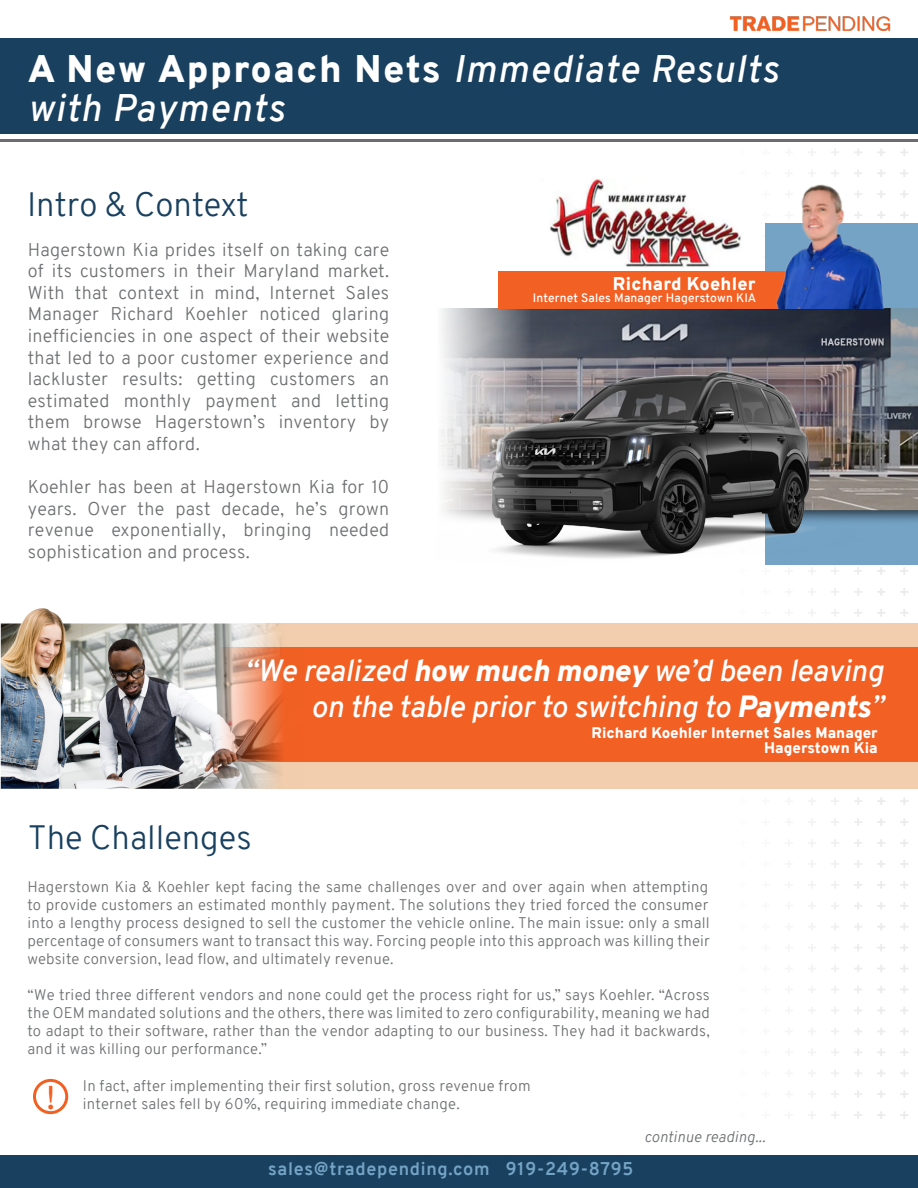
<style>
.page{position:relative;width:918px;height:1188px;background:#fff}
.page>*{position:absolute;margin:0;border:0;box-sizing:border-box;transform-origin:0 0}
.t1{font:900 37.5px "Overpass";letter-spacing:.04em;color:#fff}
.t2{font:italic 600 37.5px "Overpass";letter-spacing:.04em;color:#fff}
.t3{font:300 33px "Overpass";color:#19405e}
.t4{font:600 31.5px "Overpass";color:#f26021}
.t5{font:italic 600 30px "Overpass";color:#fff}
.t6{font:300 18px/21.6px "Overpass";letter-spacing:.015em;color:#6d6f71;text-align:justify}
.t7{font:700 18px "Overpass";letter-spacing:.04em;color:#74a3c5}
.t8{font:900 18px "Overpass";letter-spacing:.015em;color:#fff}
.t9{font:300 15px/18px "Overpass";letter-spacing:.015em;color:#6d6f71;text-align:justify}
.t10{font:900 15px "Overpass";color:#fff}
.t11{font:italic 300 15px "Overpass";letter-spacing:.015em;color:#6d6f71}
.t12{font:600 12px "Overpass";letter-spacing:.015em;color:#fff}
.s1{font-weight:600;font-style:italic}
.s2{font-weight:900}
</style>
<div class="page">
<svg style="left:900px;top:1090px;width:8px;height:8px"></svg>
<svg style="left:900px;top:1069px;width:8px;height:8px"></svg>
<svg style="left:900px;top:1111px;width:8px;height:8px"></svg>
<svg style="left:900px;top:1028px;width:8px;height:7px"></svg>
<svg style="left:900px;top:1007px;width:8px;height:7px"></svg>
<svg style="left:900px;top:1048px;width:8px;height:8px"></svg>
<svg style="left:900px;top:965px;width:8px;height:7px"></svg>
<svg style="left:900px;top:944px;width:8px;height:7px"></svg>
<svg style="left:900px;top:986px;width:8px;height:7px"></svg>
<svg style="left:900px;top:902px;width:8px;height:8px"></svg>
<svg style="left:900px;top:881px;width:8px;height:8px"></svg>
<svg style="left:900px;top:923px;width:8px;height:8px"></svg>
<svg style="left:900px;top:839px;width:8px;height:8px"></svg>
<svg style="left:900px;top:818px;width:8px;height:8px"></svg>
<svg style="left:900px;top:860px;width:8px;height:8px"></svg>
<svg style="left:900px;top:797px;width:8px;height:8px"></svg>
<svg style="left:900px;top:588px;width:8px;height:8px"></svg>
<svg style="left:900px;top:569px;width:8px;height:6px"></svg>
<svg style="left:900px;top:609px;width:8px;height:8px"></svg>
<svg style="left:900px;top:211px;width:8px;height:8px"></svg>
<svg style="left:900px;top:190px;width:8px;height:8px"></svg>
<svg style="left:900px;top:149px;width:8px;height:7px"></svg>
<svg style="left:900px;top:169px;width:8px;height:8px"></svg>
<div style="left:238px;top:624px;width:680px;height:165px;background:#f3ceae"></div>
<div style="left:107px;top:647px;width:811px;height:115px;background:#f26023"></div>
<img style="left:1px;top:608px;width:303px;height:181px">
<div style="left:766px;top:223px;width:152px;height:342px;background:#74a3c5"></div>
<img style="left:496px;top:309px;width:422px;height:260px">
<svg style="left:441px;top:272px;width:97px;height:258px"></svg>
<div style="left:0;top:38px;width:918px;height:96px;background:#19405e"></div>
<img style="left:729px;top:16px;width:162px;height:15px">
<hr style="left:0;top:139px;width:918px;height:3px;background:#6c6d70">
<div style="left:0;top:1156px;width:918px;height:32px;background:#19405e"></div>
<div style="left:499px;top:271px;width:355px;height:38px;background:#f26023"></div>
<img style="left:776px;top:184px;width:115px;height:125px">
<img style="left:550px;top:179px;width:191px;height:88px">
<div style="left:33px;top:1079px;width:35px;height:35px;border:3px solid #f26021;border-radius:50%"></div>
<p class="t1" style="left:28px;top:42px;width:752px">A New Approach Nets <span class="s1">Immediate Results</span></p>
<p class="t2" style="left:28px;top:81px;width:258px">with Payments</p>
<p class="t3" style="left:27px;top:181px;width:223px">Intro &amp; Context</p>
<p class="t6" style="left:28px;top:239px;width:363px">Hagerstown Kia prides itself on taking care of its customers in their Maryland market.<br>With that context in mind, Internet Sales Manager Richard Koehler noticed glaring inefficiencies in one aspect of their website that led to a poor customer experience and lackluster results: getting customers an estimated monthly payment and letting them browse Hagerstown’s inventory by what they can afford.</p>
<p class="t6" style="left:28px;top:476px;width:363px">Koehler has been at Hagerstown Kia for 10 years. Over the past decade, he’s grown revenue exponentially, bringing needed sophistication and process.</p>
<p class="t8" style="left:613px;top:271px;width:144px">Richard Koehler</p>
<p class="t12" style="left:533px;top:290px;width:225px">Internet Sales Manager Hagerstown KIA</p>
<p class="t5" style="left:245px;top:650px;width:640px">“We realized <span class="s2">how much money</span> we’d been leaving</p>
<p class="t5" style="left:311px;top:686px;width:574px">on the table prior to switching to <span class="s2">Payments</span>”</p>
<p class="t10" style="left:592px;top:722px;width:288px">Richard Koehler Internet Sales Manager</p>
<p class="t10" style="left:764px;top:737px;width:115px">Hagerstown Kia</p>
<p class="t3" style="left:28px;top:813px;width:225px">The Challenges</p>
<p class="t9" style="left:27px;top:877px;width:684px">Hagerstown Kia &amp; Koehler kept facing the same challenges over and over again when attempting to provide customers an estimated monthly payment. The solutions they tried forced the consumer into a lengthy process designed to sell the customer the vehicle online. The main issue: only a small percentage of consumers want to transact this way. Forcing people into this approach was killing their website conversion, lead flow, and ultimately revenue.</p>
<p class="t9" style="left:27px;top:985px;width:684px">“We tried three different vendors and none could get the process right for us,” says Koehler. “Across the OEM mandated solutions and the others, there was limited to zero configurability, meaning we had to adapt to their software, rather than the vendor adapting to our business. They had it backwards, and it was killing our performance.”</p>
<p class="t9" style="left:83px;top:1077px;width:449px">In fact, after implementing their first solution, gross revenue from</p>
<p class="t4" style="left:46px;top:1075px;width:10px">!</p>
<p class="t9" style="left:83px;top:1095px;width:378px">internet sales fell by 60%, requiring immediate change.</p>
<p class="t7" style="left:268px;top:1155px;width:367px">sales@tradepending.com 919-249-8795</p>
<p class="t11" style="left:644px;top:1126px;width:123px">continue reading...</p>
</div>
